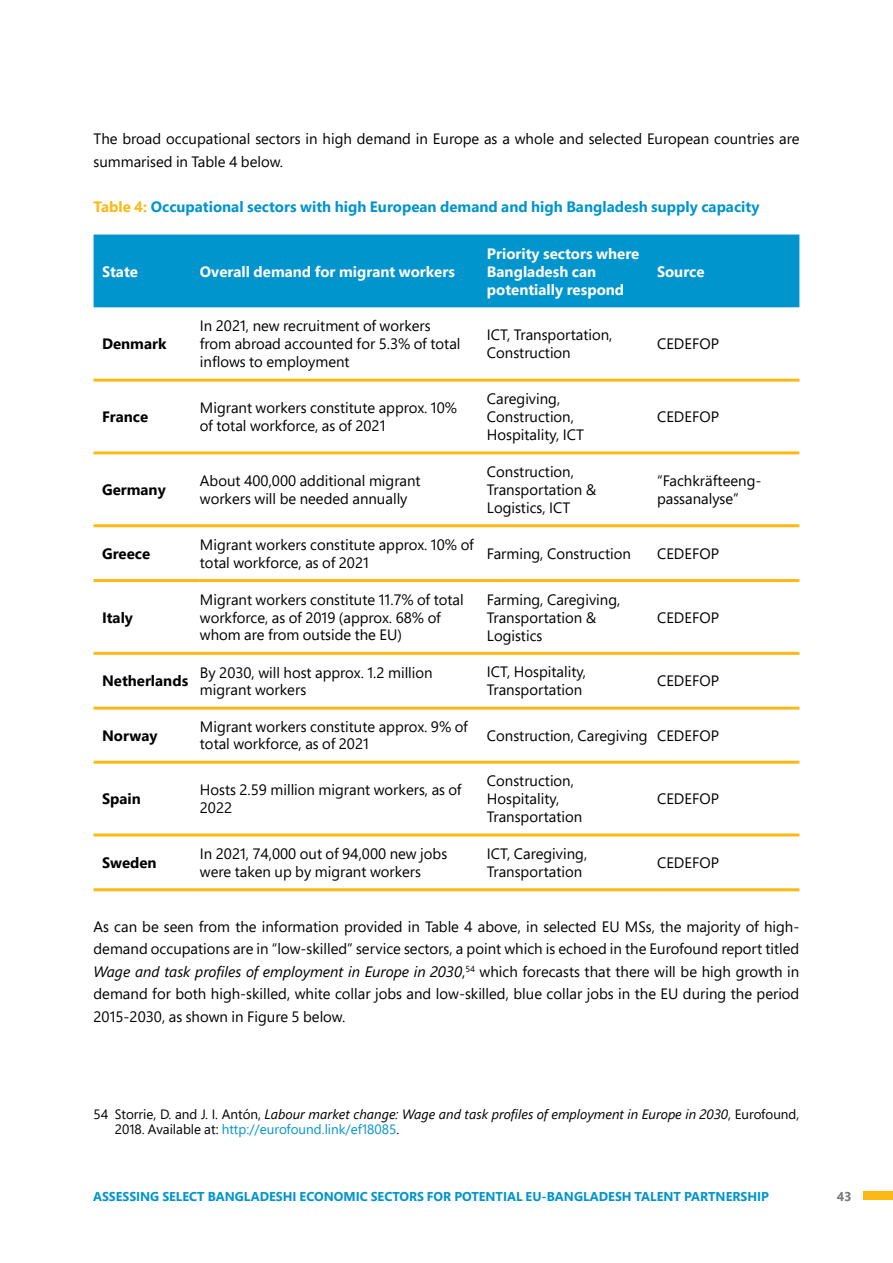
<style>
.page{position:relative;width:893px;height:1263px;background:#fff}
.page>*{position:absolute;margin:0;border:0;box-sizing:border-box;transform-origin:0 0}
.t1{font:15px/18px "Segoe Pro";color:#000}
.t2{font:700 15px/18px "Segoe Pro";color:#fff}
.t3{font:700 15px "Segoe Pro";color:#0095cc}
.t4{font:700 15px "Segoe Pro";color:#000}
.t5{font:italic 13.5px/15px "Segoe Pro";color:#000}
.t6{font:700 12.75px "Segoe Pro";color:#0095cc}
.t7{font:700 12.75px "Segoe Pro";color:#77787b}
.s1{color:#fdb913}
.s2{font-style:italic}
.s3{font-style:normal}
.s4{font-style:normal;color:#0095cc}
</style>
<div class="page">
<div style="left:863px;top:1191px;width:30px;height:9px;background:#fdb913"></div>
<div style="left:94px;top:235px;width:705px;height:72px;background:#0095cc"></div>
<hr style="left:94px;top:379px;width:106px;height:3px;background:#fdb913">
<hr style="left:200px;top:379px;width:287px;height:3px;background:#fdb913">
<hr style="left:487px;top:379px;width:170px;height:3px;background:#fdb913">
<hr style="left:657px;top:379px;width:142px;height:3px;background:#fdb913">
<hr style="left:94px;top:451px;width:106px;height:3px;background:#fdb913">
<hr style="left:200px;top:451px;width:287px;height:3px;background:#fdb913">
<hr style="left:487px;top:451px;width:170px;height:3px;background:#fdb913">
<hr style="left:657px;top:451px;width:142px;height:3px;background:#fdb913">
<hr style="left:94px;top:524px;width:106px;height:3px;background:#fdb913">
<hr style="left:200px;top:524px;width:287px;height:3px;background:#fdb913">
<hr style="left:487px;top:524px;width:170px;height:3px;background:#fdb913">
<hr style="left:657px;top:524px;width:142px;height:3px;background:#fdb913">
<hr style="left:94px;top:579px;width:106px;height:3px;background:#fdb913">
<hr style="left:200px;top:579px;width:287px;height:3px;background:#fdb913">
<hr style="left:487px;top:579px;width:170px;height:3px;background:#fdb913">
<hr style="left:657px;top:579px;width:142px;height:3px;background:#fdb913">
<hr style="left:94px;top:652px;width:106px;height:3px;background:#fdb913">
<hr style="left:200px;top:652px;width:287px;height:3px;background:#fdb913">
<hr style="left:487px;top:652px;width:170px;height:3px;background:#fdb913">
<hr style="left:657px;top:652px;width:142px;height:3px;background:#fdb913">
<hr style="left:94px;top:707px;width:106px;height:3px;background:#fdb913">
<hr style="left:200px;top:707px;width:287px;height:3px;background:#fdb913">
<hr style="left:487px;top:707px;width:170px;height:3px;background:#fdb913">
<hr style="left:657px;top:707px;width:142px;height:3px;background:#fdb913">
<hr style="left:94px;top:761px;width:106px;height:3px;background:#fdb913">
<hr style="left:200px;top:761px;width:287px;height:3px;background:#fdb913">
<hr style="left:487px;top:761px;width:170px;height:3px;background:#fdb913">
<hr style="left:657px;top:761px;width:142px;height:3px;background:#fdb913">
<hr style="left:94px;top:833px;width:106px;height:3px;background:#fdb913">
<hr style="left:200px;top:833px;width:287px;height:3px;background:#fdb913">
<hr style="left:487px;top:833px;width:170px;height:3px;background:#fdb913">
<hr style="left:657px;top:833px;width:142px;height:3px;background:#fdb913">
<hr style="left:94px;top:888px;width:106px;height:3px;background:#fdb913">
<hr style="left:200px;top:888px;width:287px;height:3px;background:#fdb913">
<hr style="left:487px;top:888px;width:170px;height:3px;background:#fdb913">
<hr style="left:657px;top:888px;width:142px;height:3px;background:#fdb913">
<p class="t1" style="left:94px;top:127px;width:707px;line-height:22.5px">The broad occupational sectors in high demand in Europe as a whole and selected European countries are summarised in Table 4 below.</p>
<p class="t3" style="left:94px;top:196px;width:667px"><span class="s1">Table 4:</span> Occupational sectors with high European demand and high Bangladesh supply capacity</p>
<p class="t2" style="left:102px;top:262px;width:37px">State</p>
<p class="t2" style="left:200px;top:262px;width:257px">Overall demand for migrant workers</p>
<p class="t2" style="left:487px;top:244px;width:154px">Priority sectors where<br>Bangladesh can potentially respond</p>
<p class="t2" style="left:657px;top:262px;width:49px">Source</p>
<p class="t4" style="left:102px;top:333px;width:66px">Denmark</p>
<p class="t1" style="left:200px;top:317px;width:262px">In 2021, new recruitment of workers from abroad accounted for 5.3% of total inflows to employment</p>
<p class="t1" style="left:487px;top:326px;width:127px">ICT, Transportation,<br>Construction</p>
<p class="t1" style="left:657px;top:335px;width:64px">CEDEFOP</p>
<p class="t4" style="left:102px;top:406px;width:48px">France</p>
<p class="t1" style="left:200px;top:398px;width:259px">Migrant workers constitute approx. 10% of total workforce, as of 2021</p>
<p class="t1" style="left:487px;top:389px;width:98px">Caregiving,<br>Construction,<br>Hospitality, ICT</p>
<p class="t1" style="left:657px;top:407px;width:64px">CEDEFOP</p>
<p class="t4" style="left:102px;top:479px;width:65px">Germany</p>
<p class="t1" style="left:200px;top:471px;width:222px">About 400,000 additional migrant workers will be needed annually</p>
<p class="t1" style="left:487px;top:462px;width:111px">Construction,<br>Transportation &amp;<br>Logistics, ICT</p>
<p class="t1" style="left:657px;top:472px;width:106px;line-height:17.2px">“Fachkräfteeng&shy;passanalyse”</p>
<p class="t4" style="left:102px;top:543px;width:50px">Greece</p>
<p class="t1" style="left:200px;top:535px;width:275px">Migrant workers constitute approx. 10% of total workforce, as of 2021</p>
<p class="t1" style="left:487px;top:544px;width:145px">Farming, Construction</p>
<p class="t1" style="left:657px;top:544px;width:64px">CEDEFOP</p>
<p class="t4" style="left:102px;top:607px;width:32px">Italy</p>
<p class="t1" style="left:200px;top:591px;width:265px;line-height:17.2px">Migrant workers constitute 11.7% of total workforce, as of 2019 (approx. 68% of whom are from outside the EU)</p>
<p class="t1" style="left:487px;top:590px;width:135px">Farming, Caregiving,<br>Transportation &amp;<br>Logistics</p>
<p class="t1" style="left:657px;top:608px;width:64px">CEDEFOP</p>
<p class="t4" style="left:102px;top:670px;width:88px">Netherlands</p>
<p class="t1" style="left:200px;top:663px;width:234px;line-height:17.2px">By 2030, will host approx. 1.2 million migrant workers</p>
<p class="t1" style="left:487px;top:663px;width:101px">ICT, Hospitality,<br>Transportation</p>
<p class="t1" style="left:657px;top:672px;width:64px">CEDEFOP</p>
<p class="t4" style="left:102px;top:725px;width:57px">Norway</p>
<p class="t1" style="left:200px;top:718px;width:269px;line-height:17.2px">Migrant workers constitute approx. 9% of total workforce, as of 2021</p>
<p class="t1" style="left:487px;top:726px;width:234px">Construction, Caregiving CEDEFOP</p>
<p class="t4" style="left:102px;top:788px;width:40px">Spain</p>
<p class="t1" style="left:200px;top:780px;width:263px">Hosts 2.59 million migrant workers, as of<br>2022</p>
<p class="t1" style="left:487px;top:771px;width:97px">Construction,<br>Hospitality,<br>Transportation</p>
<p class="t1" style="left:657px;top:789px;width:64px">CEDEFOP</p>
<p class="t4" style="left:102px;top:852px;width:56px">Sweden</p>
<p class="t1" style="left:200px;top:844px;width:249px">In 2021, 74,000 out of 94,000 new jobs were taken up by migrant workers</p>
<p class="t1" style="left:487px;top:844px;width:102px">ICT, Caregiving,<br>Transportation</p>
<p class="t1" style="left:657px;top:853px;width:64px">CEDEFOP</p>
<p class="t1" style="left:94px;top:915px;width:707px;line-height:22.5px;text-align:justify">As can be seen from the information provided in Table 4 above, in selected EU MSs, the majority of high&shy;demand occupations are in “low-skilled” service sectors, a point which is echoed in the Eurofound report titled <span class="s2">Wage and task profiles of employment in Europe in 2030</span>,<sup>54</sup> which forecasts that there will be high growth in demand for both high-skilled, white collar jobs and low-skilled, blue collar jobs in the EU during the period 2015-2030, as shown in Figure 5 below.</p>
<p class="t5" style="left:115px;top:1107px;width:686px;text-indent:-21px"><span class="s3">54 Storrie, D. and J. I. Antón,</span> Labour market change: Wage and task profiles of employment in Europe in 2030<span class="s3">, Eurofound,<br>2018. Available at:</span> <span class="s4">http://eurofound.link/ef18085</span><span class="s3">.</span></p>
<p class="t6" style="left:93px;top:1187px;width:677px">ASSESSING SELECT BANGLADESHI ECONOMIC SECTORS FOR POTENTIAL EU-BANGLADESH TALENT PARTNERSHIP</p>
<p class="t7" style="left:837px;top:1187px;width:16px">43</p>
</div>
